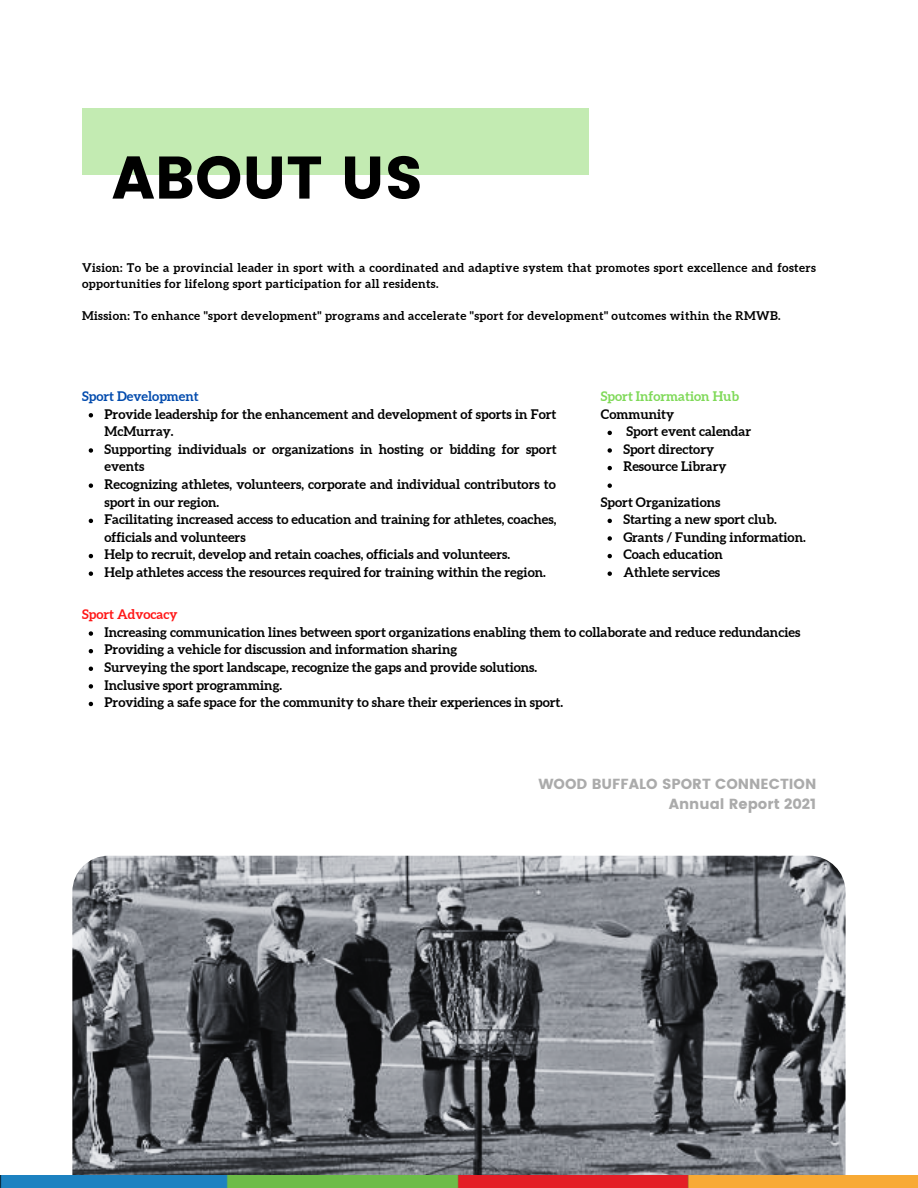
<style>
.page{position:relative;width:918px;height:1188px;background:#fff}
.page>*{position:absolute;margin:0;border:0;box-sizing:border-box;transform-origin:0 0}
.t1{font:60px "Poppins";color:#000}
.t2{font:14.55px/20.1px "Poppins";color:#ababab;text-align:right}
.t3{font:700 13.2px/17.5px "Aleo";color:#000}
.t4{font:700 13.2px "Aleo";color:#7ed957}
.t5{font:700 13.2px "Aleo";color:#004aad}
.t6{font:700 13.2px "Aleo";color:#ff1616}
.t7{font:700 12px/16px "Aleo";letter-spacing:.03em;color:#000}
</style>
<div class="page">
<div style="left:82px;top:108px;width:506px;height:67px;background:#c3ebb2"></div>
<img style="left:72px;top:856px;width:774px;height:319px">
<img style="left:0;top:1175px;width:918px;height:13px">
<svg style="left:89px;top:631px;width:4px;height:5px"></svg>
<svg style="left:89px;top:649px;width:4px;height:4px"></svg>
<svg style="left:89px;top:667px;width:4px;height:4px"></svg>
<svg style="left:89px;top:684px;width:4px;height:5px"></svg>
<svg style="left:89px;top:702px;width:4px;height:4px"></svg>
<svg style="left:608px;top:431px;width:4px;height:4px"></svg>
<svg style="left:608px;top:448px;width:4px;height:5px"></svg>
<svg style="left:608px;top:466px;width:4px;height:4px"></svg>
<svg style="left:608px;top:483px;width:4px;height:5px"></svg>
<svg style="left:608px;top:519px;width:4px;height:4px"></svg>
<svg style="left:608px;top:536px;width:4px;height:5px"></svg>
<svg style="left:608px;top:554px;width:4px;height:4px"></svg>
<svg style="left:608px;top:571px;width:4px;height:5px"></svg>
<svg style="left:89px;top:413px;width:4px;height:4px"></svg>
<svg style="left:89px;top:448px;width:4px;height:5px"></svg>
<svg style="left:89px;top:483px;width:4px;height:5px"></svg>
<svg style="left:89px;top:519px;width:4px;height:4px"></svg>
<svg style="left:89px;top:554px;width:4px;height:4px"></svg>
<svg style="left:89px;top:571px;width:4px;height:5px"></svg>
<h1 class="t1" style="left:112px;top:143px;width:313px">ABOUT US</h1>
<p class="t7" style="left:82px;top:259px;width:735px">Vision: To be a provincial leader in sport with a coordinated and adaptive system that promotes sport excellence and fosters opportunities for lifelong sport participation for all residents.</p>
<p class="t7" style="left:82px;top:307px;width:700px">Mission: To enhance "sport development" programs and accelerate "sport for development" outcomes within the RMWB.</p>
<p class="t5" style="left:82px;top:389px;width:118px">Sport Development</p>
<p class="t3" style="left:105px;top:405px;width:454px">Provide leadership for the enhancement and development of sports in Fort McMurray.<br>Supporting individuals or organizations in hosting or bidding for sport events<br>Recognizing athletes, volunteers, corporate and individual contributors to sport in our region.<br>Facilitating increased access to education and training for athletes, coaches, officials and volunteers<br>Help to recruit, develop and retain coaches, officials and volunteers.<br>Help athletes access the resources required for training within the region.</p>
<p class="t6" style="left:82px;top:607px;width:97px">Sport Advocacy</p>
<p class="t4" style="left:601px;top:389px;width:140px">Sport Information Hub</p>
<p class="t3" style="left:601px;top:405px;width:75px">Community</p>
<p class="t3" style="left:623px;top:423px;width:129px">Sport event calendar<br>Sport directory<br>Resource Library</p>
<p class="t3" style="left:601px;top:493px;width:121px">Sport Organizations</p>
<p class="t3" style="left:623px;top:511px;width:184px">Starting a new sport club.<br>Grants / Funding information.<br>Coach education<br>Athlete services</p>
<p class="t3" style="left:105px;top:623px;width:697px">Increasing communication lines between sport organizations enabling them to collaborate and reduce redundancies Providing a vehicle for discussion and information sharing<br>Surveying the sport landscape, recognize the gaps and provide solutions.<br>Inclusive sport programming.<br>Providing a safe space for the community to share their experiences in sport.</p>
<p class="t2" style="left:538px;top:774px;width:280px">WOOD BUFFALO SPORT CONNECTION<br>Annual Report 2021</p>
</div>
